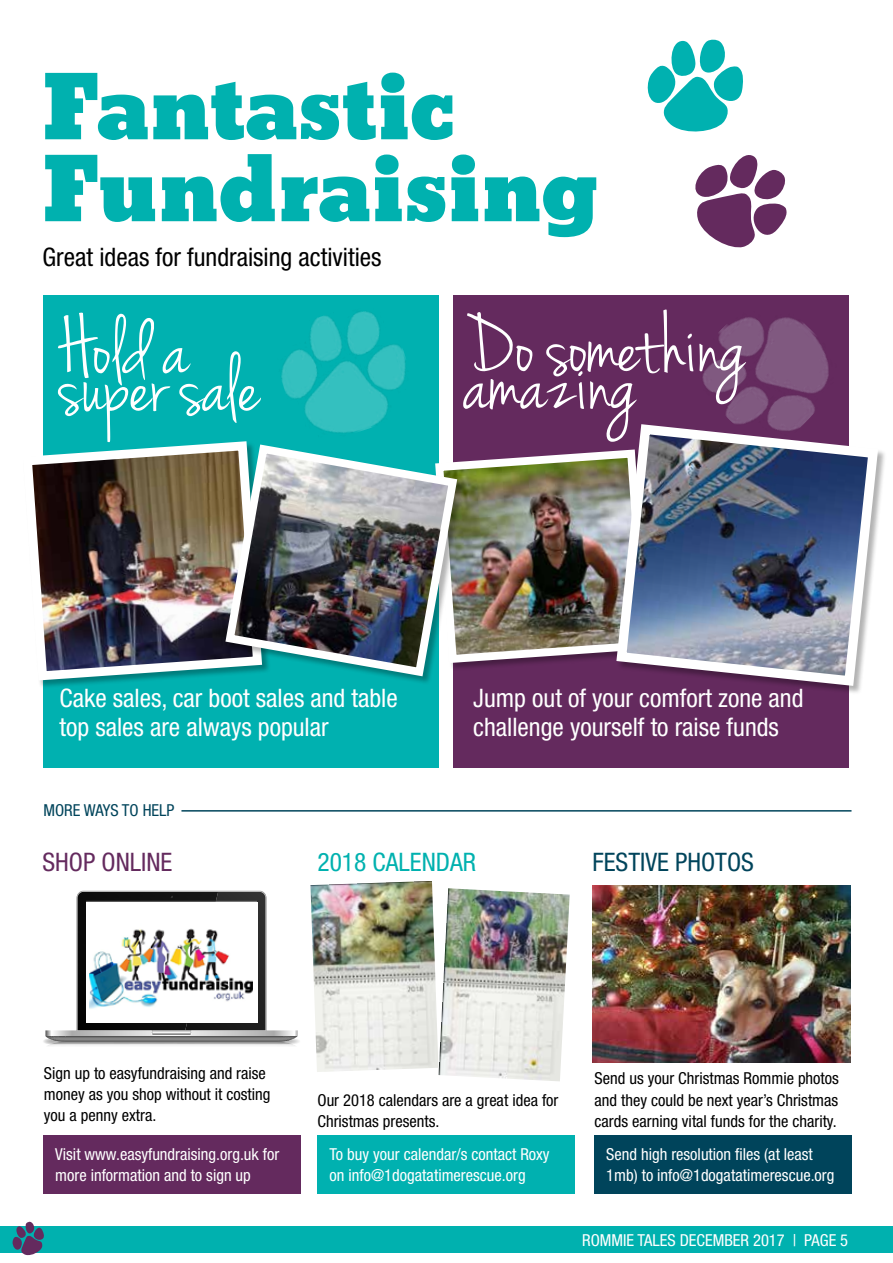
<style>
.page{position:relative;width:893px;height:1263px;background:#fff}
.page>*{position:absolute;margin:0;border:0;box-sizing:border-box;transform-origin:0 0}
.t1{font:85.5px "Jenna Sue";color:#fff}
.t2{font:83.85px/81.9px "Bevan";color:#00b1af}
.t3{font:condensed 25.5px/28.5px "Helvetica Neue LT Std";color:#fff}
.t4{font:condensed 25.5px "Helvetica Neue LT Std";color:#000}
.t5{font:condensed 25.5px "Helvetica Neue LT Std";color:#00445b}
.t6{font:condensed 25.5px "Helvetica Neue LT Std";color:#00b1af}
.t7{font:condensed 25.5px "Helvetica Neue LT Std";color:#642a5e}
.t8{font:condensed 16.5px/21px "Helvetica Neue LT Std";color:#000}
.t9{font:condensed 16.5px/21px "Helvetica Neue LT Std";color:#fff}
.t10{font:condensed 16.5px "Helvetica Neue LT Std";color:#00445b}
</style>
<div class="page">
<div style="left:0;top:1226px;width:893px;height:27px;background:#00b1af"></div>
<svg style="left:12px;top:1221px;width:32px;height:35px"></svg>
<div style="left:43px;top:296px;width:395px;height:471px;background:#00b1b0"></div>
<div style="left:453px;top:296px;width:395px;height:471px;background:#642a5e"></div>
<svg style="left:695px;top:155px;width:92px;height:93px"></svg>
<svg style="left:647px;top:39px;width:96px;height:93px"></svg>
<img style="left:438px;top:888px;width:132px;height:193px">
<img style="left:310px;top:881px;width:128px;height:191px">
<img style="left:592px;top:885px;width:258px;height:177px">
<hr style="left:181px;top:810px;width:670px;height:2px;background:#00445b">
<img style="left:32px;top:443px;width:189px;height:242px">
<img style="left:281px;top:311px;width:125px;height:122px">
<img style="left:680px;top:295px;width:169px;height:124px">
<div style="left:43px;top:1135px;width:257px;height:59px;background:#642a5e"></div>
<div style="left:317px;top:1135px;width:258px;height:59px;background:#00b1b0"></div>
<div style="left:594px;top:1135px;width:257px;height:59px;background:#00445b"></div>
<img style="left:43px;top:1040px;width:256px;height:4px">
<img style="left:50px;top:1042px;width:243px;height:2px">
<svg style="left:45px;top:891px;width:253px;height:151px"></svg>
<div style="left:86px;top:902px;width:172px;height:120px;background:#fff"></div>
<img style="left:89px;top:928px;width:163px;height:81px">
<img style="left:466px;top:451px;width:145px;height:216px">
<div style="left:226px;top:445px;width:240px;height:240px;background:#000;opacity:.3"></div>
<img style="left:221px;top:440px;width:241px;height:241px">
<div style="left:616px;top:424px;width:270px;height:270px;background:#000;opacity:.3"></div>
<img style="left:611px;top:419px;width:272px;height:272px">
<h2 class="t2" style="left:41px;top:68px;width:559px">Fantastic<br>Fundraising</h2>
<h3 class="t4" style="left:43px;top:242px;width:341px">Great ideas for fundraising activities</h3>
<h1 class="t1" style="left:60px;top:299px;width:131px">Hold a</h1>
<h1 class="t1" style="left:60px;top:337px;width:202px">super sale</h1>
<h1 class="t1" style="left:465px;top:297px;width:283px">Do something</h1>
<h1 class="t1" style="left:465px;top:335px;width:174px">amazing</h1>
<h3 class="t3" style="left:60px;top:684px;width:340px">Cake sales, car boot sales and table top sales are always popular</h3>
<p class="t10" style="left:43px;top:801px;width:10px">MORE</p>
<p class="t10" style="left:84px;top:801px;width:10px">WAYS</p>
<p class="t10" style="left:122px;top:801px;width:30px">TO HELP</p>
<h3 class="t3" style="left:473px;top:684px;width:332px">Jump out of your comfort zone and challenge yourself to raise funds</h3>
<h3 class="t7" style="left:43px;top:847px;width:14px">SHOP</h3>
<h3 class="t7" style="left:102px;top:847px;width:13px">ONLINE</h3>
<h3 class="t6" style="left:317px;top:847px;width:69px">2018 CALENDAR</h3>
<h3 class="t5" style="left:592px;top:847px;width:12px">FESTIVE</h3>
<h3 class="t5" style="left:675px;top:847px;width:14px">PHOTOS</h3>
<p class="t8" style="left:44px;top:1062px;width:228px">Sign up to easyfundraising and raise money as you shop without it costing you a penny extra.</p>
<p class="t8" style="left:317px;top:1089px;width:242px">Our 2018 calendars are a great idea for<br>Christmas presents.</p>
<p class="t8" style="left:595px;top:1068px;width:246px;text-align:justify">Send us your Christmas Rommie photos and they could be next year’s Christmas cards earning vital funds for the charity.</p>
<p class="t9" style="left:55px;top:1143px;width:226px">Visit www.easyfundraising.org.uk for more information and to sign up</p>
<p class="t9" style="left:330px;top:1143px;width:222px">To buy your calendar/s contact Roxy on info@1dogatatimerescue.org</p>
<p class="t9" style="left:606px;top:1143px;width:230px">Send high resolution files (at least<br>1mb) to info@1dogatatimerescue.org</p>
<p class="t9" style="left:582px;top:1229px;width:10px">ROMMIE</p>
<p class="t9" style="left:638px;top:1229px;width:9px">TALES</p>
<p class="t9" style="left:680px;top:1229px;width:10px">DECEMBER</p>
<p class="t9" style="left:753px;top:1229px;width:60px">2017 | PAGE</p>
<p class="t9" style="left:840px;top:1229px;width:9px">5</p>
</div>
